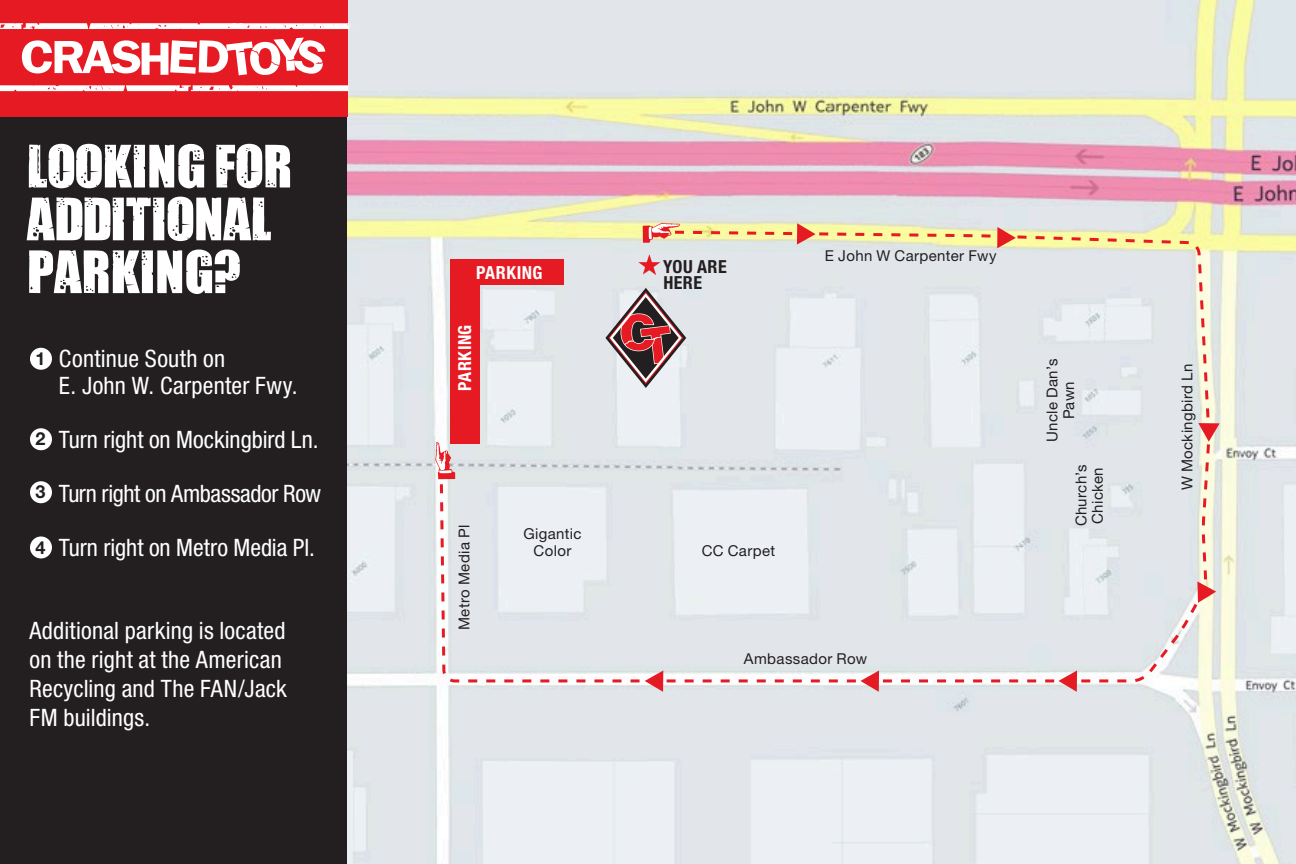
<style>
.page{position:relative;width:1296px;height:864px;background:#fff}
.page>*{position:absolute;margin:0;border:0;box-sizing:border-box;transform-origin:0 0}
.t1{font:54px/52.8px "Impacted 20";color:#fff}
.t2{font:condensed 24px/28.8px "Helvetica Neue LT";letter-spacing:.005em;color:#fff}
.t3{font:condensed 24px "Helvetica Neue LT";letter-spacing:-.015em;color:#fff}
.t4{font:700 condensed 18px "Helvetica Neue LT";letter-spacing:.02em;color:#fff}
.t5{font:700 condensed 18px/16.5px "Helvetica Neue LT";letter-spacing:.025em;color:#231f20}
.t6{font:700 18px "Helvetica Neue LT";color:#231f20}
.t7{font:15px/16.5px "Helvetica Neue LT";letter-spacing:.02em;color:#231f20;text-align:center}
</style>
<div class="page">
<img style="left:347px;top:0;width:949px;height:864px">
<div style="left:0;top:0;width:347px;height:864px;background:#231f20"></div>
<div style="left:0;top:0;width:347px;height:117px;background:#e51a23"></div>
<svg style="left:22px;top:38px;width:303px;height:37px"></svg>
<svg style="left:438px;top:229px;width:774px;height:455px;background:#e3e1e2"></svg>
<svg style="left:797px;top:223px;width:19px;height:22px"></svg>
<svg style="left:997px;top:227px;width:19px;height:21px"></svg>
<svg style="left:1198px;top:423px;width:22px;height:19px"></svg>
<svg style="left:1058px;top:671px;width:19px;height:21px"></svg>
<svg style="left:860px;top:671px;width:19px;height:21px"></svg>
<svg style="left:645px;top:671px;width:18px;height:21px"></svg>
<svg style="left:1197px;top:581px;width:19px;height:22px"></svg>
<svg style="left:643px;top:223px;width:37px;height:20px"></svg>
<svg style="left:435px;top:442px;width:20px;height:37px"></svg>
<div style="left:30px;top:348px;width:22px;height:22px;background:#fff;border-radius:50%"></div>
<div style="left:30px;top:428px;width:22px;height:22px;background:#fff;border-radius:50%"></div>
<div style="left:30px;top:481px;width:22px;height:22px;background:#fff;border-radius:50%"></div>
<div style="left:30px;top:536px;width:22px;height:22px;background:#fff;border-radius:50%"></div>
<svg style="left:0;top:23px;width:355px;height:6px;background:#fceced"></svg>
<svg style="left:0;top:85px;width:348px;height:6px;background:#fce8e9"></svg>
<h1 class="t1" style="left:27px;top:138px;width:267px">LOOKING FOR<br>ADDITIONAL<br>PARKING?</h1>
<p class="t6" style="left:35px;top:347px;width:12px">1</p>
<p class="t6" style="left:35px;top:428px;width:12px">2</p>
<p class="t6" style="left:35px;top:481px;width:12px">3</p>
<p class="t6" style="left:35px;top:536px;width:12px">4</p>
<p class="t2" style="left:59px;top:345px;width:240px;line-height:27px">Continue South on<br>E. John W. Carpenter Fwy.</p>
<p class="t2" style="left:59px;top:425px;width:261px">Turn right on Mockingbird Ln.</p>
<p class="t3" style="left:59px;top:480px;width:264px">Turn right on Ambassador Row</p>
<p class="t2" style="left:59px;top:533px;width:257px">Turn right on Metro Media Pl.</p>
<p class="t2" style="left:29px;top:616px;width:259px">Additional parking is located on the right at the American<br>Recycling and The FAN/Jack<br>FM buildings.</p>
<p class="t4" style="left:476px;top:262px;width:68px">PARKING</p>
<p class="t4" style="left:454px;top:391px;width:68px;rotate:-90deg">PARKING</p>
<p class="t7" style="left:456px;top:630px;width:107px;rotate:-90deg">Metro Media Pl</p>
<p class="t7" style="left:523px;top:526px;width:60px">Gigantic<br>Color</p>
<p class="t5" style="left:663px;top:258px;width:65px">YOU ARE<br>HERE</p>
<p class="t7" style="left:825px;top:248px;width:173px">E John W Carpenter Fwy</p>
<p class="t7" style="left:702px;top:543px;width:75px">CC Carpet</p>
<p class="t7" style="left:744px;top:651px;width:125px">Ambassador Row</p>
<p class="t7" style="left:1044px;top:442px;width:85px;rotate:-90deg">Uncle Dan’s<br>Pawn</p>
<p class="t7" style="left:1073px;top:526px;width:63px;text-align:left;rotate:-90deg">Church’s<br>Chicken</p>
<p class="t7" style="left:1179px;top:490px;width:128px;rotate:-90deg">W Mockingbird Ln</p>
</div>
